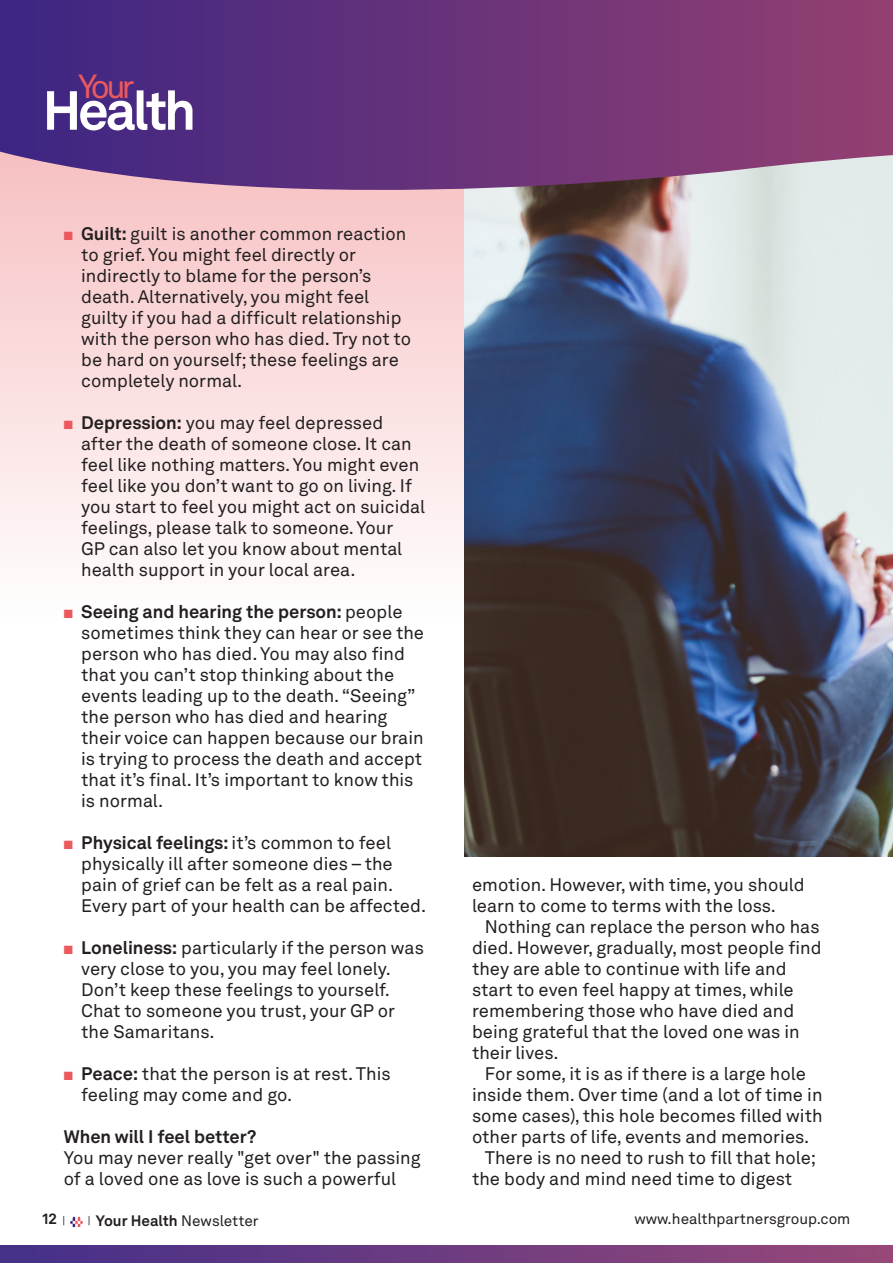
<style>
.page{position:relative;width:893px;height:1263px;background:#fff}
.page>*{position:absolute;margin:0;border:0;box-sizing:border-box;transform-origin:0 0}
.t1{font:700 54.3px "Akkurat LL";letter-spacing:-.065em;color:#fff}
.t2{font:33px "Akkurat LL";color:#eb595e}
.t3{font:18px/21px "Akkurat LL";color:#231f20}
.t4{font:700 18px "Akkurat LL";color:#231f20}
.t5{font:15px "Akkurat LL";color:#231f20}
.t6{font:700 15px "Akkurat LL";color:#231f20}
.s1{color:#eb595e}
.s2{font-weight:700}
.s3{font-weight:400;font-size:10.5px}
.s4{font-weight:400}
</style>
<div class="page">
<svg style="left:0;top:228px;width:465px;height:563px"></svg>
<img style="left:70px;top:1216px;width:13px;height:10px">
<div style="left:0;top:1246px;width:893px;height:17px;background:linear-gradient(to right,#433089,#974878)"></div>
<img style="left:465px;top:228px;width:428px;height:629px">
<svg style="left:0;top:0;width:893px;height:228px;background:#805189"></svg>
<p class="t2" style="left:78px;top:62px;width:58px">Your</p>
<p class="t1" style="left:43px;top:69px;width:155px">Health</p>
<p class="t3" style="left:81px;top:222px;width:331px;text-indent:-17px"><span class="s1">■</span> <span class="s2">Guilt:</span> guilt is another common reaction to grief. You might feel directly or indirectly to blame for the person’s death. Alternatively, you might feel guilty if you had a difficult relationship with the person who has died. Try not to be hard on yourself; these feelings are completely normal.</p>
<p class="t3" style="left:81px;top:411px;width:345px;text-indent:-17px"><span class="s1">■</span> <span class="s2">Depression:</span> you may feel depressed after the death of someone close. It can feel like nothing matters. You might even feel like you don’t want to go on living. If you start to feel you might act on suicidal feelings, please talk to someone. Your<br>GP can also let you know about mental health support in your local area.</p>
<p class="t3" style="left:81px;top:600px;width:344px;text-indent:-17px"><span class="s1">■</span> <span class="s2">Seeing and hearing the person:</span> people sometimes think they can hear or see the person who has died. You may also find that you can’t stop thinking about the events leading up to the death. “Seeing” the person who has died and hearing their voice can happen because our brain is trying to process the death and accept that it’s final. It’s important to know this is normal.</p>
<p class="t3" style="left:81px;top:831px;width:346px;text-indent:-17px"><span class="s1">■</span> <span class="s2">Physical feelings:</span> it’s common to feel physically ill after someone dies – the pain of grief can be felt as a real pain.<br>Every part of your health can be affected.</p>
<p class="t3" style="left:81px;top:936px;width:344px;text-indent:-17px"><span class="s1">■</span> <span class="s2">Loneliness:</span> particularly if the person was very close to you, you may feel lonely.<br>Don’t keep these feelings to yourself.<br>Chat to someone you trust, your GP or the Samaritans.</p>
<p class="t3" style="left:81px;top:1062px;width:311px;text-indent:-17px"><span class="s1">■</span> <span class="s2">Peace:</span> that the person is at rest. This feeling may come and go.</p>
<p class="t4" style="left:64px;top:1123px;width:194px">When will I feel better?</p>
<p class="t3" style="left:64px;top:1146px;width:358px">You may never really "get over" the passing of a loved one as love is such a powerful</p>
<p class="t3" style="left:472px;top:873px;width:334px">emotion. However, with time, you should learn to come to terms with the loss.</p>
<p class="t3" style="left:472px;top:915px;width:351px;text-indent:13px">Nothing can replace the person who has died. However, gradually, most people find they are able to continue with life and start to even feel happy at times, while remembering those who have died and being grateful that the loved one was in their lives.</p>
<p class="t3" style="left:472px;top:1062px;width:352px;text-indent:13px">For some, it is as if there is a large hole inside them. Over time (and a lot of time in some cases), this hole becomes filled with other parts of life, events and memories.</p>
<p class="t3" style="left:472px;top:1146px;width:345px;text-indent:13px">There is no need to rush to fill that hole; the body and mind need time to digest</p>
<p class="t6" style="left:43px;top:1207px;width:24px">12 <span class="s3">|</span></p>
<p class="t6" style="left:88px;top:1209px;width:172px"><span class="s3">|</span> Your Health <span class="s4">Newsletter</span></p>
<p class="t5" style="left:634px;top:1207px;width:218px">www.healthpartnersgroup.com</p>
</div>
